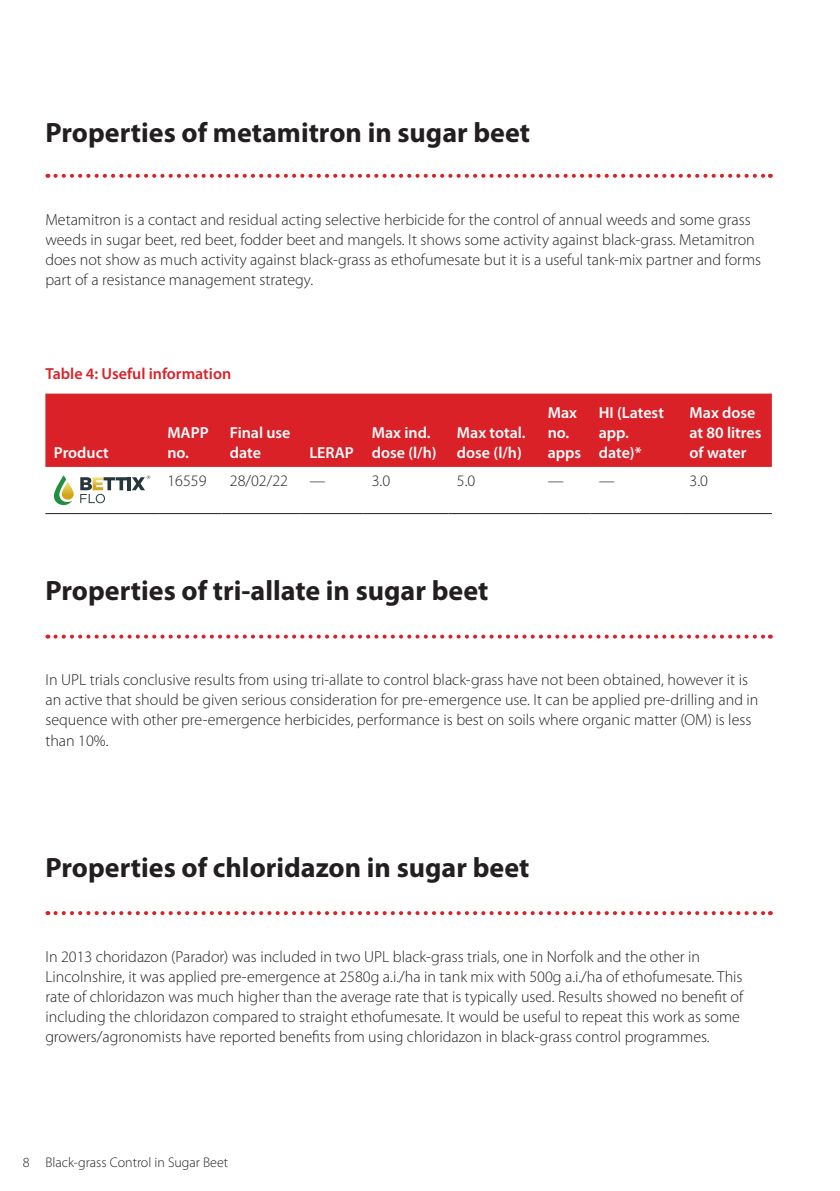
<style>
.page{position:relative;width:840px;height:1191px;background:#fff}
.page>*{position:absolute;margin:0;border:0;box-sizing:border-box;transform-origin:0 0}
.t1{font:700 28px "Myriad Pro";color:#231f20}
.t2{font:300 16px/20px "Myriad Pro";color:#231f20}
.t3{font:600 16px/20px "Myriad Pro";color:#fff}
.t4{font:600 16px "Myriad Pro";color:#da2128}
.t5{font:300 14px "Myriad Pro";color:#231f20}
</style>
<div class="page">
<svg style="left:55px;top:174px;width:715px;height:4px"></svg>
<div style="left:45px;top:393px;width:726px;height:74px;background:#da2128"></div>
<hr style="left:45px;top:513px;width:114px;height:1px;background:#231f20">
<hr style="left:159px;top:513px;width:62px;height:1px;background:#231f20">
<hr style="left:221px;top:513px;width:79px;height:1px;background:#231f20">
<hr style="left:300px;top:513px;width:63px;height:1px;background:#231f20">
<hr style="left:363px;top:513px;width:85px;height:1px;background:#231f20">
<hr style="left:448px;top:513px;width:91px;height:1px;background:#231f20">
<hr style="left:539px;top:513px;width:51px;height:1px;background:#231f20">
<hr style="left:590px;top:513px;width:90px;height:1px;background:#231f20">
<hr style="left:680px;top:513px;width:91px;height:1px;background:#231f20">
<svg style="left:54px;top:475px;width:20px;height:30px"></svg>
<svg style="left:80px;top:475px;width:70px;height:28px"></svg>
<svg style="left:55px;top:634px;width:715px;height:4px"></svg>
<svg style="left:55px;top:911px;width:715px;height:4px"></svg>
<h1 class="t1" style="left:45px;top:114px;width:486px">Properties of metamitron in sugar beet</h1>
<p class="t2" style="left:45px;top:209px;width:716px">Metamitron is a contact and residual acting selective herbicide for the control of annual weeds and some grass weeds in sugar beet, red beet, fodder beet and mangels. It shows some activity against black-grass. Metamitron does not show as much activity against black-grass as ethofumesate but it is a useful tank-mix partner and forms part of a resistance management strategy.</p>
<p class="t4" style="left:45px;top:364px;width:187px">Table 4: Useful information</p>
<p class="t3" style="left:54px;top:442px;width:56px">Product</p>
<p class="t3" style="left:167px;top:422px;width:43px">MAPP no.</p>
<p class="t3" style="left:230px;top:422px;width:62px">Final use date</p>
<p class="t3" style="left:309px;top:442px;width:46px">LERAP</p>
<p class="t3" style="left:371px;top:422px;width:66px">Max ind. dose (l/h)</p>
<p class="t3" style="left:456px;top:422px;width:70px">Max total. dose (l/h)</p>
<p class="t3" style="left:547px;top:402px;width:35px">Max no. apps</p>
<p class="t3" style="left:598px;top:402px;width:67px">HI (Latest app. date)*</p>
<p class="t3" style="left:689px;top:402px;width:73px">Max dose at 80 litres of water</p>
<p class="t2" style="left:167px;top:471px;width:41px">16559</p>
<p class="t2" style="left:230px;top:471px;width:60px">28/02/22</p>
<p class="t2" style="left:309px;top:471px;width:17px">—</p>
<p class="t2" style="left:371px;top:471px;width:20px">3.0</p>
<p class="t2" style="left:456px;top:471px;width:20px">5.0</p>
<p class="t2" style="left:547px;top:471px;width:69px">— —</p>
<p class="t2" style="left:689px;top:471px;width:20px">3.0</p>
<h1 class="t1" style="left:45px;top:572px;width:444px">Properties of tri-allate in sugar beet</h1>
<p class="t2" style="left:45px;top:670px;width:714px">In UPL trials conclusive results from using tri-allate to control black-grass have not been obtained, however it is an active that should be given serious consideration for pre-emergence use. It can be applied pre-drilling and in sequence with other pre-emergence herbicides, performance is best on soils where organic matter (OM) is less than 10%.</p>
<h1 class="t1" style="left:45px;top:849px;width:485px">Properties of chloridazon in sugar beet</h1>
<p class="t2" style="left:45px;top:946px;width:699px">In 2013 choridazon (Parador) was included in two UPL black-grass trials, one in Norfolk and the other in Lincolnshire, it was applied pre-emergence at 2580g a.i./ha in tank mix with 500g a.i./ha of ethofumesate. This rate of chloridazon was much higher than the average rate that is typically used. Results showed no benefit of including the chloridazon compared to straight ethofumesate. It would be useful to repeat this work as some growers/agronomists have reported benefits from using chloridazon in black-grass control programmes.</p>
<p class="t5" style="left:23px;top:1154px;width:207px">8 Black-grass Control in Sugar Beet</p>
</div>
